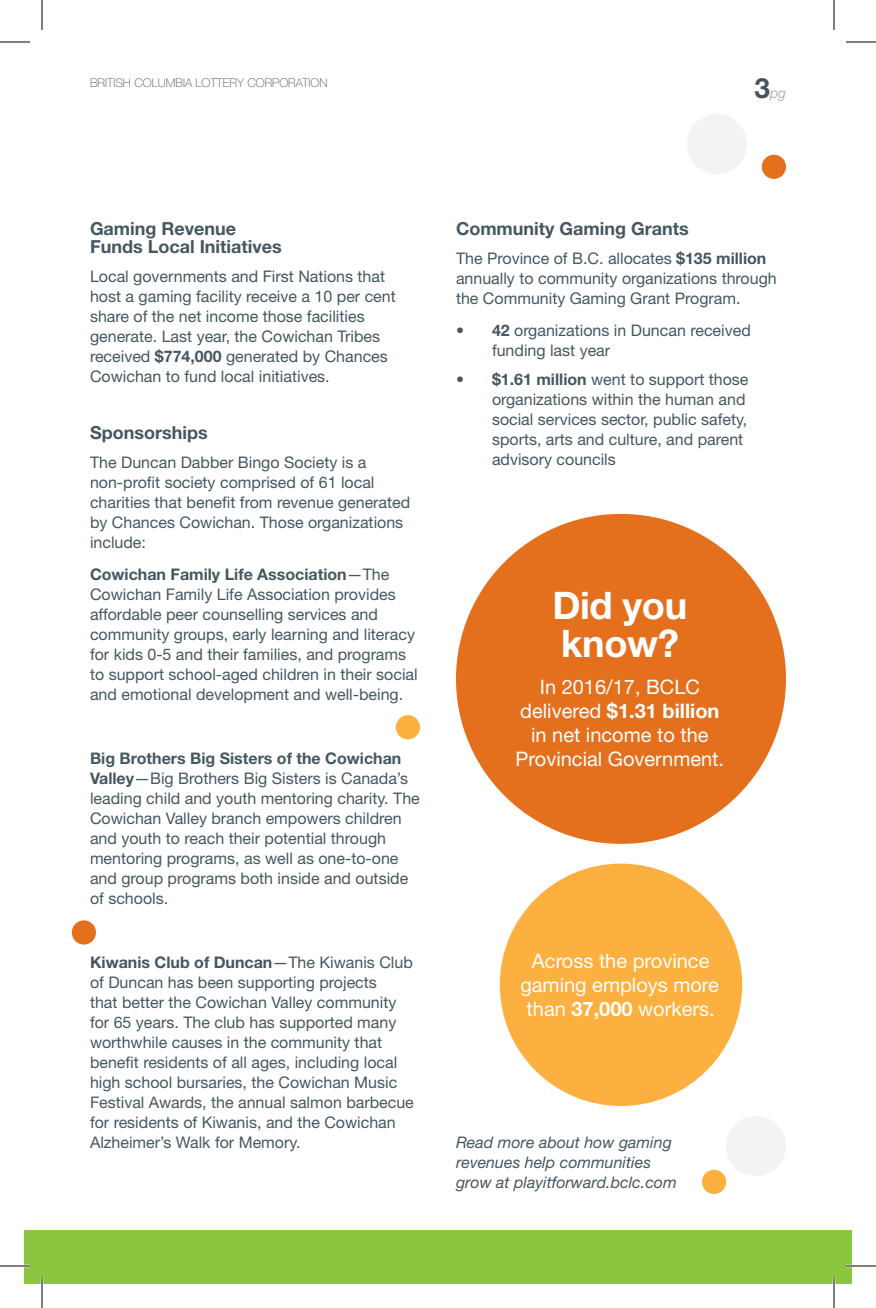
<style>
.page{position:relative;width:876px;height:1308px;background:#fff}
.page>*{position:absolute;margin:0;border:0;box-sizing:border-box;transform-origin:0 0}
.t1{font:700 38px/38px "Helvetica Neue LT Std";letter-spacing:-.01em;color:#fff}
.t2{font:20px/24px "Helvetica Neue LT Std";color:#fff;text-align:center}
.t3{font:700 18px/18px "Helvetica Neue LT Std";color:#455760}
.t4{font:16px/20px "Helvetica Neue LT Std";color:#455760}
.t5{font:italic 16px/20px "Helvetica Neue LT Std";color:#455760}
.t6{font:italic 300 14px "Helvetica Neue LT Std";color:#9d9fa2}
.t7{font:100 12px "Helvetica Neue LT Std";color:#455760}
.s1{font-weight:700;font-style:normal;font-size:28px;color:#45555f}
.s2{font-weight:700}
</style>
<div class="page">
<div style="left:24px;top:1230px;width:828px;height:54px;background:#8bc63e"></div>
<div style="left:687px;top:114px;width:60px;height:60px;background:#f2f3f4;border-radius:50%"></div>
<svg style="left:761px;top:154px;width:25px;height:25px"></svg>
<div style="left:726px;top:1116px;width:60px;height:60px;background:#f2f3f4;border-radius:50%"></div>
<svg style="left:702px;top:1169px;width:25px;height:25px"></svg>
<div style="left:500px;top:864px;width:242px;height:242px;background:#fbb03f;border-radius:50%"></div>
<div style="left:456px;top:514px;width:330px;height:330px;background:#e4701e;border-radius:50%"></div>
<svg style="left:395px;top:715px;width:25px;height:25px"></svg>
<svg style="left:71px;top:920px;width:25px;height:25px"></svg>
<hr style="left:0;top:1265px;width:30px;height:2px;background:#fff">
<hr style="left:846px;top:1265px;width:30px;height:2px;background:#fff">
<hr style="left:41px;top:1278px;width:2px;height:30px;background:#fff">
<hr style="left:833px;top:1278px;width:2px;height:30px;background:#fff">
<hr style="left:0;top:42px;width:30px;height:1px;background:#000">
<hr style="left:846px;top:42px;width:30px;height:1px;background:#000">
<hr style="left:0;top:1266px;width:30px;height:1px;background:#000">
<hr style="left:846px;top:1266px;width:30px;height:1px;background:#000">
<hr style="left:42px;top:0;width:1px;height:30px;background:#000">
<hr style="left:42px;top:1278px;width:1px;height:30px;background:#000">
<hr style="left:834px;top:0;width:1px;height:30px;background:#000">
<hr style="left:834px;top:1278px;width:1px;height:30px;background:#000">
<p class="t7" style="left:90px;top:75px;width:239px">BRITISH COLUMBIA LOTTERY CORPORATION</p>
<p class="t6" style="left:755px;top:85px;width:33px"><span class="s1">3</span>pg</p>
<p class="t3" style="left:90px;top:219px;width:193px">Gaming Revenue<br>Funds Local Initiatives</p>
<p class="t4" style="left:90px;top:266px;width:307px">Local governments and First Nations that host a gaming facility receive a 10 per cent share of the net income those facilities generate. Last year, the Cowichan Tribes received <span class="s2">$774,000</span> generated by Chances Cowichan to fund local initiatives.</p>
<p class="t3" style="left:90px;top:423px;width:119px">Sponsorships</p>
<p class="t4" style="left:90px;top:452px;width:322px">The Duncan Dabber Bingo Society is a non-profit society comprised of 61 local charities that benefit from revenue generated by Chances Cowichan. Those organizations include:</p>
<p class="t4" style="left:90px;top:564px;width:329px"><span class="s2">Cowichan Family Life Association</span>—The Cowichan Family Life Association provides affordable peer counselling services and community groups, early learning and literacy for kids 0-5 and their families, and programs to support school-aged children in their social and emotional development and well-being.</p>
<p class="t4" style="left:90px;top:748px;width:331px"><span class="s2">Big Brothers Big Sisters of the Cowichan Valley</span>—Big Brothers Big Sisters is Canada’s leading child and youth mentoring charity. The Cowichan Valley branch empowers children and youth to reach their potential through mentoring programs, as well as one-to-one and group programs both inside and outside of schools.</p>
<p class="t4" style="left:90px;top:952px;width:325px"><span class="s2">Kiwanis Club of Duncan</span>—The Kiwanis Club of Duncan has been supporting projects<br>that better the Cowichan Valley community for 65 years. The club has supported many worthwhile causes in the community that benefit residents of all ages, including local high school bursaries, the Cowichan Music Festival Awards, the annual salmon barbecue for residents of Kiwanis, and the Cowichan Alzheimer’s Walk for Memory.</p>
<p class="t3" style="left:456px;top:219px;width:234px">Community Gaming Grants</p>
<p class="t4" style="left:456px;top:248px;width:322px">The Province of B.C. allocates <span class="s2">$135 million </span>annually to community organizations through the Community Gaming Grant Program.</p>
<p class="t4" style="left:492px;top:320px;width:260px;text-indent:-36px"><span class="s2">• 42</span> organizations in Duncan received funding last year</p>
<p class="t4" style="left:492px;top:369px;width:258px;text-indent:-36px"><span class="s2">• $1.61 million</span> went to support those organizations within the human and social services sector, public safety, sports, arts and culture, and parent advisory councils</p>
<h1 class="t1" style="left:552px;top:586px;width:136px">Did you know?</h1>
<p class="t2" style="left:516px;top:675px;width:210px">In 2016/17, BCLC delivered <span class="s2">$1.31 billion </span>in net income to the<br>Provincial Government.</p>
<p class="t2" style="left:520px;top:949px;width:200px">Across the province gaming employs more than <span class="s2">37,000</span> workers.</p>
<p class="t5" style="left:456px;top:1132px;width:222px">Read more about how gaming revenues help communities grow at playitforward.bclc.com</p>
</div>
